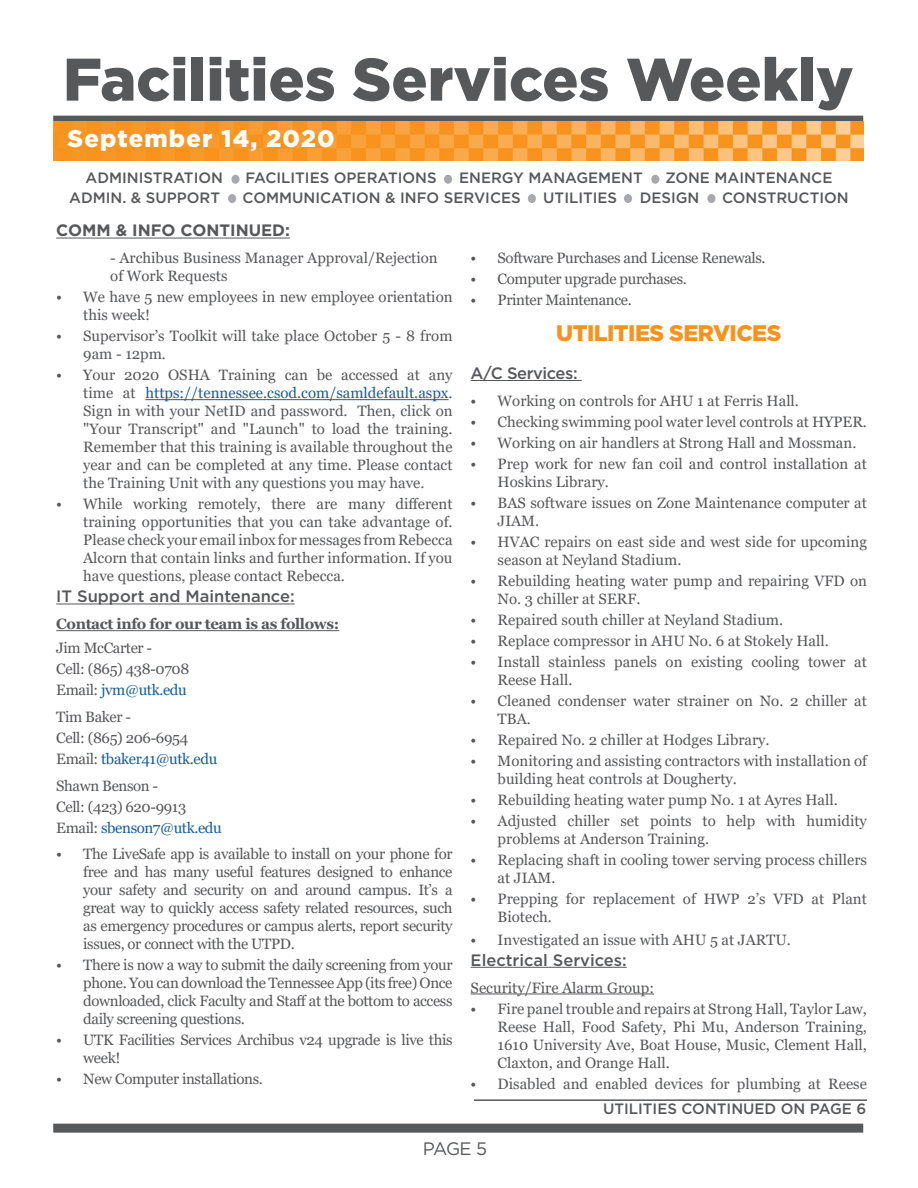
<style>
.page{position:relative;width:918px;height:1188px;background:#fff}
.page>*{position:absolute;margin:0;border:0;box-sizing:border-box;transform-origin:0 0}
.t1{font:900 60px "Gotham";color:#57585a}
.t2{font:900 24px "Gotham";letter-spacing:.05em;color:#fff}
.t3{font:900 22.5px "Gotham";letter-spacing:-.025em;color:#f7931d}
.t4{font:18px "Gotham";color:#57585a}
.t5{font:500 16.5px "Gotham";color:#57585a}
.t6{font:700 16.5px "Gotham";color:#57585a}
.t7{font:500 16.5px "Gotham";letter-spacing:-.025em;color:#57585a}
.t8{font:15px/18px "Georgia";color:#57585a}
.t9{font:15px/18px "Georgia";letter-spacing:-.025em;color:#57585a}
.t10{font:500 15px "Gotham";color:#57585a}
.t11{font:15px "Georgia";letter-spacing:-.025em;color:#175d9e}
.t12{font:700 15px "Georgia";letter-spacing:-.025em;color:#57585a}
.s1{color:#175d9e}
.s2{color:#57585a}
</style>
<div class="page">
<div style="left:53px;top:1124px;width:810px;height:9px;background:#57585a"></div>
<div style="left:53px;top:116px;width:810px;height:6px;background:#57585a"></div>
<img style="left:53px;top:121px;width:810px;height:40px">
<hr style="left:145px;top:399px;width:304px;height:1px;background:#175d9e">
<hr style="left:56px;top:604px;width:239px;height:1px;background:#57585a">
<hr style="left:56px;top:630px;width:283px;height:1px;background:#57585a">
<hr style="left:471px;top:380px;width:111px;height:1px;background:#57585a">
<hr style="left:471px;top:967px;width:156px;height:1px;background:#57585a">
<hr style="left:471px;top:994px;width:183px;height:1px;background:#57585a">
<hr style="left:56px;top:238px;width:234px;height:1px;background:#57585a">
<hr style="left:474px;top:1099px;width:393px;height:2px;background:#57585a">
<div style="left:228px;top:194px;width:8px;height:9px;background:#a8a9ad;border-radius:50%"></div>
<div style="left:528px;top:194px;width:8px;height:9px;background:#a8a9ad;border-radius:50%"></div>
<div style="left:444px;top:175px;width:8px;height:9px;background:#a8a9ad;border-radius:50%"></div>
<div style="left:624px;top:194px;width:8px;height:9px;background:#a8a9ad;border-radius:50%"></div>
<div style="left:231px;top:175px;width:9px;height:9px;background:#a8a9ad;border-radius:50%"></div>
<div style="left:707px;top:194px;width:8px;height:9px;background:#a8a9ad;border-radius:50%"></div>
<div style="left:651px;top:175px;width:8px;height:9px;background:#a8a9ad;border-radius:50%"></div>
<p class="t1" style="left:63px;top:38px;width:792px">Facilities Services Weekly</p>
<p class="t2" style="left:68px;top:122px;width:269px">September 14, 2020</p>
<p class="t10" style="left:86px;top:168px;width:139px">ADMINISTRATION</p>
<p class="t10" style="left:246px;top:168px;width:193px">FACILITIES OPERATIONS</p>
<p class="t10" style="left:459px;top:168px;width:185px">ENERGY MANAGEMENT</p>
<p class="t10" style="left:665px;top:168px;width:169px">ZONE MAINTENANCE</p>
<p class="t10" style="left:69px;top:188px;width:152px">ADMIN. &amp; SUPPORT</p>
<p class="t10" style="left:243px;top:188px;width:280px">COMMUNICATION &amp; INFO SERVICES</p>
<p class="t10" style="left:543px;top:188px;width:75px">UTILITIES</p>
<p class="t10" style="left:640px;top:188px;width:61px">DESIGN</p>
<p class="t10" style="left:722px;top:188px;width:128px">CONSTRUCTION</p>
<p class="t6" style="left:56px;top:220px;width:235px">COMM &amp; INFO CONTINUED:</p>
<p class="t8" style="left:110px;top:249px;width:329px">- Archibus Business Manager Approval/Rejection of Work Requests</p>
<p class="t8" style="left:83px;top:288px;width:371px;text-indent:-27px">• We have 5 new employees in new employee orientation this week!</p>
<p class="t8" style="left:83px;top:327px;width:371px;text-indent:-27px">• Supervisor’s Toolkit will take place October 5 - 8 from<br>9am - 12pm.</p>
<p class="t8" style="left:83px;top:366px;width:371px;text-align:justify;text-indent:-27px">• Your 2020 OSHA Training can be accessed at any time at <span class="s1">https://tennessee.csod.com/samldefault.aspx</span>.<br>Sign in with your NetID and password. Then, click on "Your Transcript" and "Launch" to load the training.<br>Remember that this training is available throughout the year and can be completed at any time. Please contact the Training Unit with any questions you may have.</p>
<p class="t8" style="left:83px;top:495px;width:371px;text-align:justify;text-indent:-27px">• While working remotely, there are many different training opportunities that you can take advantage of.<br>Please check your email inbox for messages from Rebecca Alcorn that contain links and further information. If you have questions, please contact Rebecca.</p>
<p class="t5" style="left:56px;top:586px;width:240px">IT Support and Maintenance:</p>
<p class="t12" style="left:56px;top:615px;width:285px">Contact info for our team is as follows:</p>
<p class="t9" style="left:56px;top:639px;width:97px">Jim McCarter -</p>
<p class="t9" style="left:56px;top:660px;width:135px">Cell: (865) 438-0708</p>
<p class="t11" style="left:56px;top:681px;width:132px"><span class="s2">Email:</span> jvm@utk.edu</p>
<p class="t9" style="left:56px;top:708px;width:76px">Tim Baker -</p>
<p class="t9" style="left:56px;top:729px;width:133px">Cell: (865) 206-6954</p>
<p class="t11" style="left:56px;top:750px;width:163px"><span class="s2">Email:</span> tbaker41@utk.edu</p>
<p class="t9" style="left:56px;top:777px;width:103px">Shawn Benson -</p>
<p class="t9" style="left:56px;top:798px;width:132px">Cell: (423) 620-9913</p>
<p class="t11" style="left:56px;top:819px;width:167px"><span class="s2">Email:</span> sbenson7@utk.edu</p>
<p class="t8" style="left:83px;top:845px;width:371px;text-align:justify;text-indent:-27px">• The LiveSafe app is available to install on your phone for free and has many useful features designed to enhance your safety and security on and around campus. It’s a great way to quickly access safety related resources, such as emergency procedures or campus alerts, report security issues, or connect with the UTPD.</p>
<p class="t8" style="left:83px;top:956px;width:371px;text-align:justify;text-indent:-27px">• There is now a way to submit the daily screening from your phone. You can download the Tennessee App (its free) Once downloaded, click Faculty and Staff at the bottom to access daily screening questions.</p>
<p class="t9" style="left:83px;top:1031px;width:371px;text-indent:-27px">• UTK Facilities Services Archibus v24 upgrade is live this week!</p>
<p class="t9" style="left:56px;top:1070px;width:208px">• New Computer installations.</p>
<p class="t9" style="left:471px;top:249px;width:297px">• Software Purchases and License Renewals.</p>
<p class="t9" style="left:471px;top:270px;width:218px">• Computer upgrade purchases.</p>
<p class="t9" style="left:471px;top:291px;width:163px">• Printer Maintenance.</p>
<p class="t3" style="left:556px;top:318px;width:227px">UTILITIES SERVICES</p>
<p class="t7" style="left:471px;top:362px;width:109px">A/C Services:</p>
<p class="t8" style="left:471px;top:392px;width:330px">• Working on controls for AHU 1 at Ferris Hall.</p>
<p class="t8" style="left:471px;top:413px;width:398px">• Checking swimming pool water level controls at HYPER.</p>
<p class="t8" style="left:471px;top:434px;width:387px">• Working on air handlers at Strong Hall and Mossman.</p>
<p class="t8" style="left:498px;top:455px;width:371px;text-indent:-27px">• Prep work for new fan coil and control installation at<br>Hoskins Library.</p>
<p class="t8" style="left:498px;top:494px;width:371px;text-indent:-27px">• BAS software issues on Zone Maintenance computer at<br>JIAM.</p>
<p class="t8" style="left:498px;top:533px;width:371px;text-indent:-27px">• HVAC repairs on east side and west side for upcoming season at Neyland Stadium.</p>
<p class="t8" style="left:498px;top:572px;width:371px;text-indent:-27px">• Rebuilding heating water pump and repairing VFD on<br>No. 3 chiller at SERF.</p>
<p class="t8" style="left:471px;top:611px;width:314px">• Repaired south chiller at Neyland Stadium.</p>
<p class="t8" style="left:471px;top:632px;width:360px">• Replace compressor in AHU No. 6 at Stokely Hall.</p>
<p class="t8" style="left:498px;top:653px;width:371px;text-indent:-27px">• Install stainless panels on existing cooling tower at<br>Reese Hall.</p>
<p class="t8" style="left:498px;top:692px;width:371px;text-indent:-27px">• Cleaned condenser water strainer on No. 2 chiller at<br>TBA.</p>
<p class="t8" style="left:471px;top:731px;width:301px">• Repaired No. 2 chiller at Hodges Library.</p>
<p class="t8" style="left:498px;top:752px;width:371px;text-indent:-27px">• Monitoring and assisting contractors with installation of building heat controls at Dougherty.</p>
<p class="t8" style="left:471px;top:791px;width:369px">• Rebuilding heating water pump No. 1 at Ayres Hall.</p>
<p class="t8" style="left:498px;top:812px;width:371px;text-indent:-27px">• Adjusted chiller set points to help with humidity problems at Anderson Training.</p>
<p class="t8" style="left:498px;top:851px;width:371px;text-indent:-27px">• Replacing shaft in cooling tower serving process chillers at JIAM.</p>
<p class="t8" style="left:498px;top:890px;width:371px;text-indent:-27px">• Prepping for replacement of HWP 2’s VFD at Plant<br>Biotech.</p>
<p class="t8" style="left:471px;top:931px;width:322px">• Investigated an issue with AHU 5 at JARTU.</p>
<p class="t5" style="left:471px;top:949px;width:158px">Electrical Services:</p>
<p class="t8" style="left:471px;top:979px;width:185px">Security/Fire Alarm Group:</p>
<p class="t8" style="left:498px;top:1000px;width:371px;text-align:justify;text-indent:-27px">• Fire panel trouble and repairs at Strong Hall, Taylor Law, Reese Hall, Food Safety, Phi Mu, Anderson Training, 1610 University Ave, Boat House, Music, Clement Hall, Claxton, and Orange Hall.</p>
<p class="t8" style="left:471px;top:1075px;width:398px">• Disabled and enabled devices for plumbing at Reese</p>
<p class="t10" style="left:603px;top:1099px;width:265px">UTILITIES CONTINUED ON PAGE 6</p>
<p class="t4" style="left:423px;top:1137px;width:66px">PAGE 5</p>
</div>
